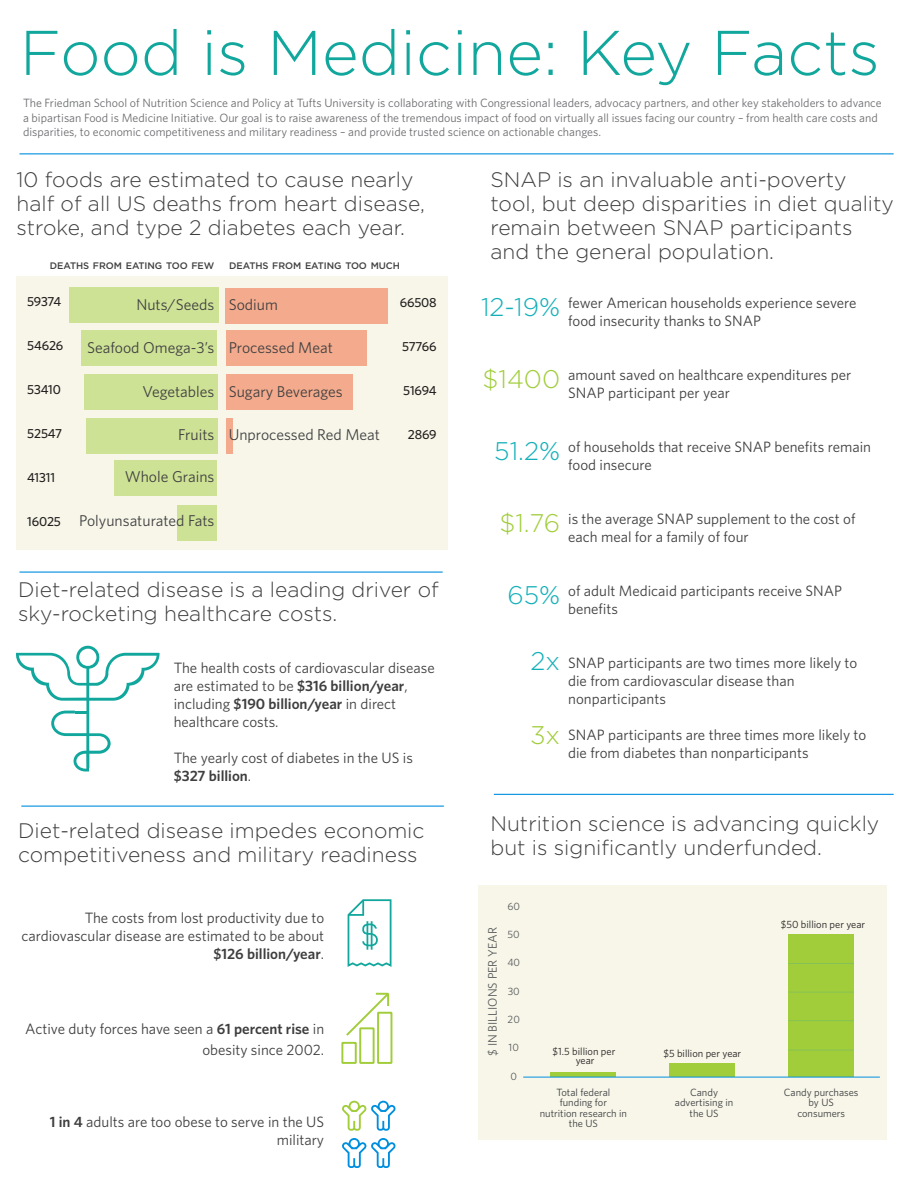
<style>
.page{position:relative;width:918px;height:1188px;background:#fff}
.page>*{position:absolute;margin:0;border:0;box-sizing:border-box;transform-origin:0 0}
.t1{font:300 63px "Gotham";color:#12a79d}
.t2{font:300 25.5px "Gotham";color:#14b0b9}
.t3{font:300 25.5px "Gotham";color:#a1cd3a}
.t4{font:300 21px/24px "Gotham";color:#3e3e3f}
.t5{font:15.6px "Whitney";color:#414041}
.t6{font:15px/18px "Whitney";color:#3e3e3f}
.t7{font:500 13.2px "Whitney";letter-spacing:-.01em;color:#211e1e}
.t8{font:12.45px "Whitney";color:#57585a}
.t9{font:12px/14.4px "Whitney";color:#6c6d70}
.t10{font:10.65px "Whitney";color:#57585a}
.t11{font:10.5px/10.5px "Whitney";color:#3e3e3f;text-align:center}
.t12{font:10.5px "Whitney";color:#231f20}
.t13{font:500 9.45px "Gotham";letter-spacing:-.01em;color:#414041}
.s1{font-weight:600}
</style>
<div class="page">
<div style="left:16px;top:277px;width:431px;height:273px;background:#f7f6e9"></div>
<div style="left:478px;top:885px;width:409px;height:255px;background:#f7f6e9"></div>
<hr style="left:21px;top:806px;width:423px;height:1px;background:#008fde">
<hr style="left:19px;top:572px;width:424px;height:1px;background:#008fde">
<hr style="left:494px;top:794px;width:400px;height:1px;background:#008fde">
<svg style="left:16px;top:646px;width:144px;height:126px"></svg>
<div style="left:341px;top:1042px;width:16px;height:22px;border:2px solid #a1cd3a"></div>
<div style="left:377px;top:1012px;width:15px;height:52px;border:2px solid #a1cd3a"></div>
<div style="left:359px;top:1027px;width:16px;height:37px;border:2px solid #a1cd3a"></div>
<svg style="left:346px;top:992px;width:45px;height:46px"></svg>
<svg style="left:347px;top:899px;width:45px;height:68px"></svg>
<div style="left:788px;top:935px;width:66px;height:142px;background:#a1cd3a"></div>
<svg style="left:551px;top:1073px;width:65px;height:4px"></svg>
<div style="left:669px;top:1063px;width:66px;height:14px;background:#a1cd3a"></div>
<hr style="left:523px;top:1077px;width:357px;height:1px;background:#008fde">
<hr style="left:788px;top:963px;width:66px;height:1px;background:#008fde">
<hr style="left:788px;top:992px;width:66px;height:1px;background:#008fde">
<hr style="left:788px;top:1020px;width:66px;height:1px;background:#008fde">
<hr style="left:788px;top:1050px;width:66px;height:1px;background:#008fde">
<hr style="left:19px;top:153px;width:875px;height:1px;background:#008fde">
<svg style="left:342px;top:1101px;width:53px;height:30px"></svg>
<svg style="left:342px;top:1138px;width:53px;height:30px"></svg>
<div style="left:69px;top:287px;width:149px;height:35px;background:#cde295"></div>
<div style="left:81px;top:330px;width:136px;height:36px;background:#cde295"></div>
<div style="left:84px;top:374px;width:133px;height:36px;background:#cde295"></div>
<div style="left:86px;top:418px;width:131px;height:35px;background:#cde295"></div>
<div style="left:114px;top:461px;width:103px;height:35px;background:#cde295"></div>
<div style="left:177px;top:505px;width:40px;height:36px;background:#cde295"></div>
<div style="left:226px;top:288px;width:162px;height:36px;background:#f4ab8d"></div>
<div style="left:226px;top:330px;width:141px;height:36px;background:#f4ab8d"></div>
<div style="left:226px;top:374px;width:126px;height:36px;background:#f4ab8d"></div>
<div style="left:226px;top:418px;width:7px;height:35px;background:#f4ab8d"></div>
<h1 class="t1" style="left:20px;top:13px;width:861px">Food is Medicine: Key Facts</h1>
<p class="t9" style="left:23px;top:95px;width:860px">The Friedman School of Nutrition Science and Policy at Tufts University is collaborating with Congressional leaders, advocacy partners, and other key stakeholders to advance a bipartisan Food is Medicine Initiative. Our goal is to raise awareness of the tremendous impact of food on virtually all issues facing our country – from health care costs and disparities, to economic competitiveness and military readiness – and provide trusted science on actionable changes.</p>
<h3 class="t4" style="left:17px;top:167px;width:410px">10 foods are estimated to cause nearly half of all US deaths from heart disease, stroke, and type 2 diabetes each year.</h3>
<p class="t13" style="left:50px;top:259px;width:166px">DEATHS FROM EATING TOO FEW</p>
<p class="t13" style="left:229px;top:260px;width:172px">DEATHS FROM EATING TOO MUCH</p>
<p class="t7" style="left:27px;top:293px;width:35px">59374</p>
<p class="t7" style="left:27px;top:337px;width:37px">54626</p>
<p class="t7" style="left:27px;top:381px;width:35px">53410</p>
<p class="t7" style="left:27px;top:425px;width:36px">52547</p>
<p class="t7" style="left:27px;top:469px;width:29px">41311</p>
<p class="t7" style="left:27px;top:513px;width:35px">16025</p>
<p class="t7" style="left:400px;top:293px;width:38px">66508</p>
<p class="t7" style="left:402px;top:337px;width:36px">57766</p>
<p class="t7" style="left:403px;top:381px;width:35px">51694</p>
<p class="t7" style="left:408px;top:425px;width:30px">2869</p>
<p class="t5" style="left:136px;top:294px;width:79px">Nuts/Seeds</p>
<p class="t5" style="left:87px;top:338px;width:129px">Seafood Omega-3’s</p>
<p class="t5" style="left:143px;top:381px;width:73px">Vegetables</p>
<p class="t5" style="left:178px;top:424px;width:38px">Fruits</p>
<p class="t5" style="left:125px;top:466px;width:91px">Whole Grains</p>
<p class="t5" style="left:79px;top:510px;width:137px">Polyunsaturated Fats</p>
<p class="t5" style="left:229px;top:294px;width:51px">Sodium</p>
<p class="t5" style="left:229px;top:338px;width:106px">Processed Meat</p>
<p class="t5" style="left:229px;top:381px;width:115px">Sugary Beverages</p>
<p class="t5" style="left:229px;top:424px;width:153px">Unprocessed Red Meat</p>
<h3 class="t4" style="left:18px;top:577px;width:422px">Diet-related disease is a leading driver of sky-rocketing healthcare costs.</h3>
<p class="t6" style="left:174px;top:659px;width:263px">The health costs of cardiovascular disease are estimated to be <span class="s1">$316 billion/year</span>, including <span class="s1">$190 billion/year</span> in direct healthcare costs.</p>
<p class="t6" style="left:174px;top:749px;width:241px">The yearly cost of diabetes in the US is <span class="s1">$327 billion</span>.</p>
<h3 class="t4" style="left:18px;top:818px;width:408px">Diet-related disease impedes economic competitiveness and military readiness</h3>
<p class="t6" style="left:22px;top:909px;width:304px;text-align:right">The costs from lost productivity due to cardiovascular disease are estimated to be about <span class="s1">$126 billion/year</span>.</p>
<p class="t6" style="left:25px;top:1018px;width:300px;line-height:21px;text-align:right">Active duty forces have seen a <span class="s1">61 percent rise</span> in obesity since 2002.</p>
<p class="t6" style="left:50px;top:1113px;width:276px;text-align:right"><span class="s1">1 in 4</span> adults are too obese to serve in the US military</p>
<h3 class="t4" style="left:490px;top:167px;width:405px">SNAP is an invaluable anti-poverty tool, but deep disparities in diet quality remain between SNAP participants and the general population.</h3>
<h2 class="t2" style="left:481px;top:291px;width:81px">12-19%</h2>
<p class="t6" style="left:568px;top:293px;width:290px">fewer American households experience severe food insecurity thanks to SNAP</p>
<h2 class="t3" style="left:482px;top:363px;width:79px">$1400</h2>
<p class="t6" style="left:568px;top:365px;width:285px">amount saved on healthcare expenditures per<br>SNAP participant per year</p>
<h2 class="t2" style="left:494px;top:435px;width:67px">51.2%</h2>
<p class="t6" style="left:568px;top:437px;width:304px">of households that receive SNAP benefits remain food insecure</p>
<h2 class="t3" style="left:499px;top:507px;width:62px">$1.76</h2>
<p class="t6" style="left:568px;top:509px;width:289px">is the average SNAP supplement to the cost of each meal for a family of four</p>
<h2 class="t2" style="left:507px;top:579px;width:54px">65%</h2>
<p class="t6" style="left:568px;top:581px;width:276px">of adult Medicaid participants receive SNAP benefits</p>
<h2 class="t2" style="left:531px;top:645px;width:31px">2x</h2>
<h2 class="t3" style="left:530px;top:719px;width:32px">3x</h2>
<p class="t6" style="left:568px;top:653px;width:291px">SNAP participants are two times more likely to die from cardiovascular disease than nonparticipants</p>
<p class="t6" style="left:568px;top:725px;width:300px">SNAP participants are three times more likely to die from diabetes than nonparticipants</p>
<h3 class="t4" style="left:490px;top:811px;width:390px">Nutrition science is advancing quickly but is significantly underfunded.</h3>
<p class="t8" style="left:484px;top:1056px;width:130px;rotate:-90deg">$ IN BILLIONS PER YEAR</p>
<p class="t10" style="left:507px;top:899px;width:14px">60</p>
<p class="t10" style="left:508px;top:927px;width:14px">50</p>
<p class="t10" style="left:507px;top:955px;width:14px">40</p>
<p class="t10" style="left:508px;top:984px;width:14px">30</p>
<p class="t10" style="left:508px;top:1012px;width:14px">20</p>
<p class="t10" style="left:509px;top:1041px;width:12px">10</p>
<p class="t10" style="left:511px;top:1069px;width:8px">0</p>
<p class="t12" style="left:781px;top:917px;width:86px">$50 billion per year</p>
<p class="t12" style="left:553px;top:1045px;width:64px">$1.5 billion per</p>
<p class="t12" style="left:663px;top:1046px;width:79px">$5 billion per year</p>
<p class="t12" style="left:576px;top:1054px;width:20px">year</p>
<p class="t11" style="left:540px;top:1086px;width:89px">Total federal funding for nutrition research in the US</p>
<p class="t11" style="left:675px;top:1086px;width:60px">Candy advertising in the US</p>
<p class="t11" style="left:784px;top:1086px;width:76px">Candy purchases by US consumers</p>
</div>
